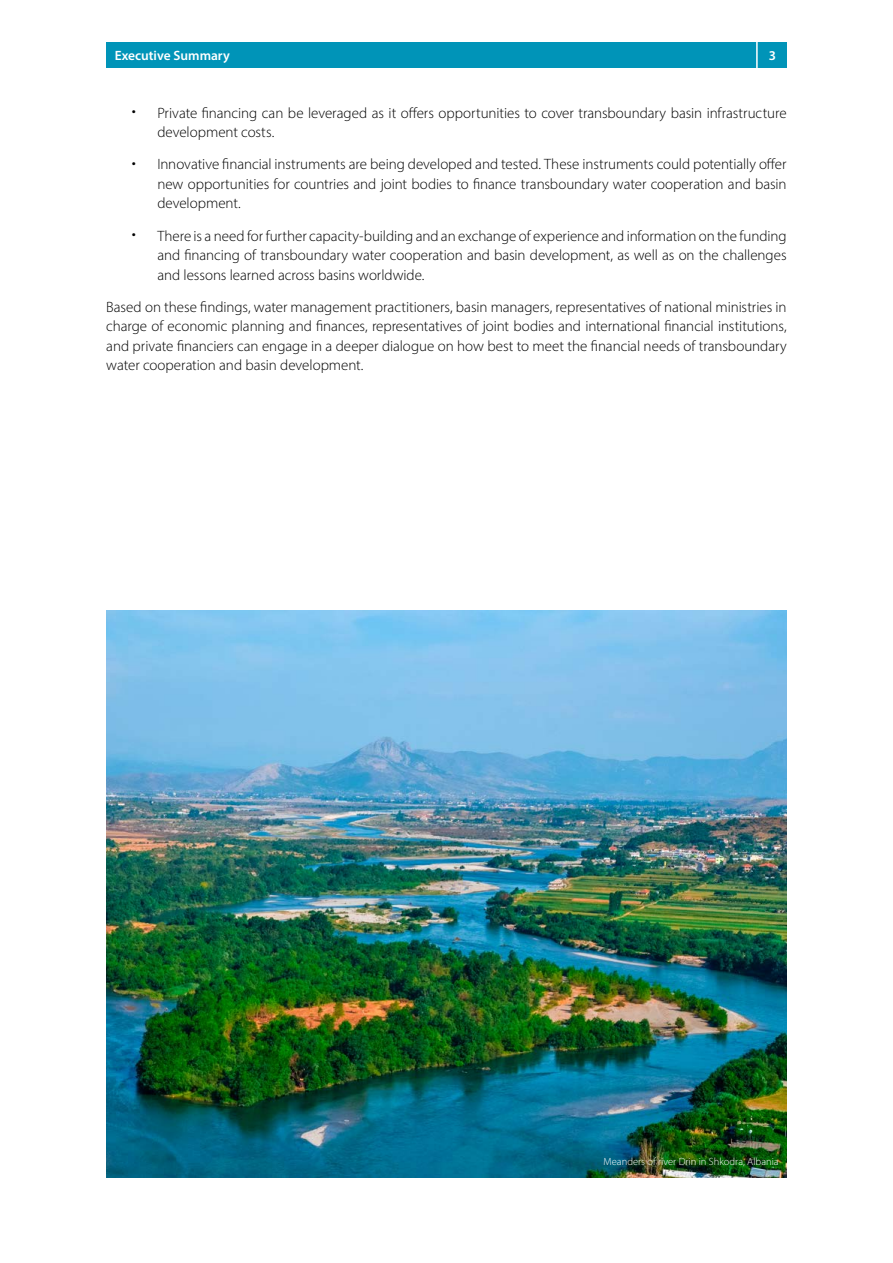
<style>
.page{position:relative;width:893px;height:1263px;background:#fff}
.page>*{position:absolute;margin:0;border:0;box-sizing:border-box;transform-origin:0 0}
.t1{font:300 15px/19.5px "Myriad Pro";letter-spacing:-.005em;color:#000;text-align:justify}
.t2{font:600 13.5px "Myriad Pro";color:#fff}
.t3{font:300 10.5px "Myriad Pro";color:#fff}
.s1{font-size:16.5px}
</style>
<div class="page">
<div style="left:106px;top:43px;width:655px;height:25px;background:#0094b8"></div>
<div style="left:758px;top:43px;width:29px;height:25px;background:#0094b8"></div>
<hr style="left:756px;top:36px;width:2px;height:50px;background:#fff">
<img style="left:106px;top:611px;width:681px;height:567px">
<p class="t2" style="left:115px;top:47px;width:117px">Executive Summary</p>
<p class="t2" style="left:769px;top:47px;width:9px">3</p>
<p class="t1" style="left:157px;top:103px;width:631px;text-indent:-26px"><span class="s1">•</span> Private financing can be leveraged as it offers opportunities to cover transboundary basin infrastructure development costs.</p>
<p class="t1" style="left:157px;top:154px;width:631px;text-indent:-26px"><span class="s1">•</span> Innovative financial instruments are being developed and tested. These instruments could potentially offer new opportunities for countries and joint bodies to finance transboundary water cooperation and basin development.</p>
<p class="t1" style="left:157px;top:226px;width:631px;text-indent:-26px"><span class="s1">•</span> There is a need for further capacity-building and an exchange of experience and information on the funding and financing of transboundary water cooperation and basin development, as well as on the challenges and lessons learned across basins worldwide.</p>
<p class="t1" style="left:106px;top:297px;width:682px">Based on these findings, water management practitioners, basin managers, representatives of national ministries in charge of economic planning and finances, representatives of joint bodies and international financial institutions, and private financiers can engage in a deeper dialogue on how best to meet the financial needs of transboundary water cooperation and basin development.</p>
<p class="t3" style="left:604px;top:1156px;width:177px">Meanders of river Drin in Shkodra, Albania</p>
</div>
